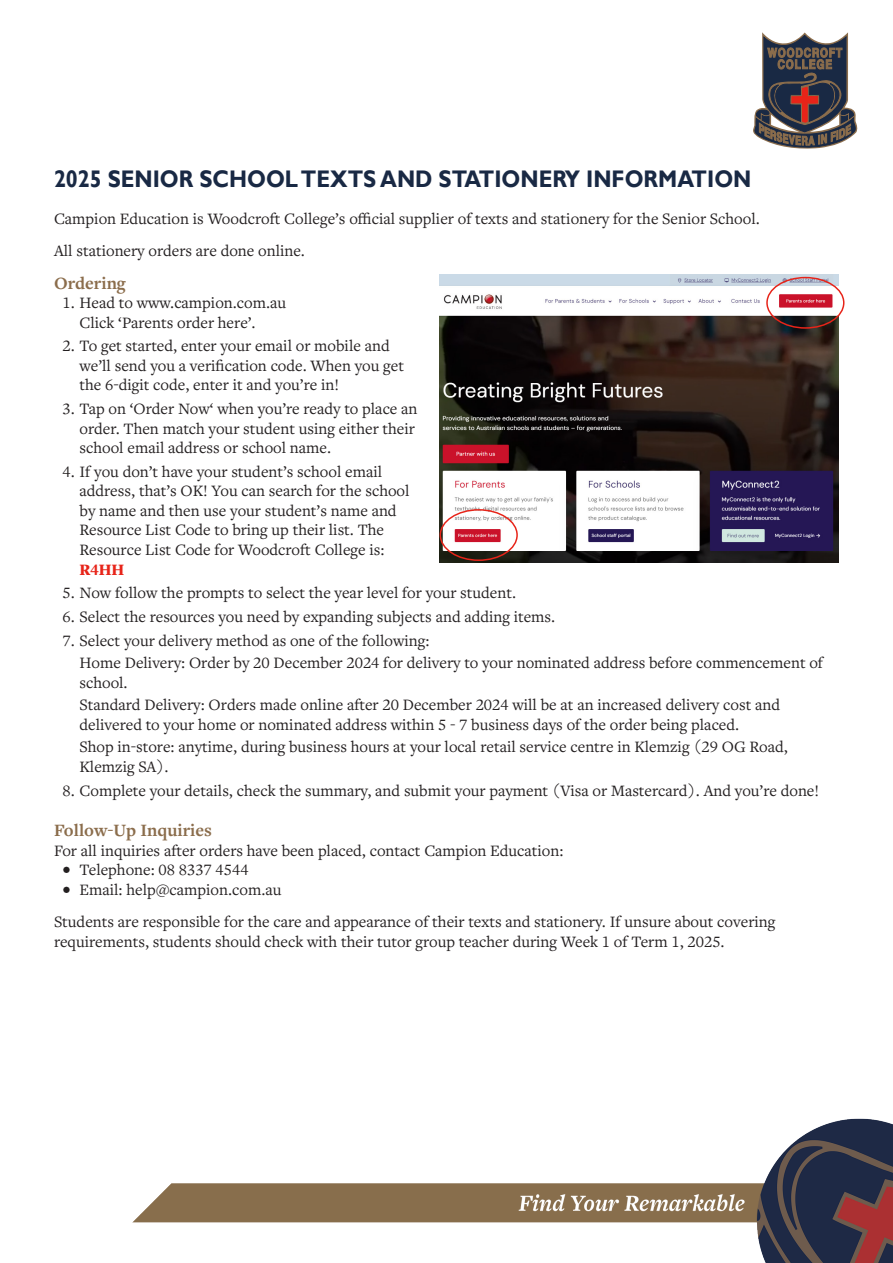
<style>
.page{position:relative;width:893px;height:1263px;background:#fff}
.page>*{position:absolute;margin:0;border:0;box-sizing:border-box;transform-origin:0 0}
.t1{font:700 24px "Gill Sans";color:#192944;scale:.9 1}
.t2{font:700 18px "Freight Text Pro";color:#8b6d4c}
.t3{font:16.5px/19.5px "Freight Text Pro";color:#231f20}
.s1{font-weight:900;color:#e72419}
</style>
<div class="page">
<svg style="left:753px;top:32px;width:105px;height:117px"></svg>
<img style="left:132px;top:1118px;width:761px;height:145px">
<img style="left:440px;top:274px;width:398px;height:288px">
<div style="left:766px;top:277px;width:78px;height:52px;border:2px solid #e72419;border-radius:50%"></div>
<div style="left:440px;top:509px;width:78px;height:52px;border:2px solid #e72419;border-radius:50%"></div>
<p class="t1" style="left:54px;top:164px;width:776px">2025 SENIOR SCHOOL TEXTS AND STATIONERY INFORMATION</p>
<p class="t3" style="left:54px;top:209px;width:707px">Campion Education is Woodcroft College’s official supplier of texts and stationery for the Senior School.</p>
<p class="t3" style="left:54px;top:241px;width:253px">All stationery orders are done online.</p>
<p class="t2" style="left:54px;top:271px;width:73px">Ordering</p>
<p class="t3" style="left:80px;top:293px;width:208px;text-indent:-17px">1. Head to www.campion.com.au<br>Click ‘Parents order here’.</p>
<p class="t3" style="left:80px;top:336px;width:326px;text-indent:-17px">2. To get started, enter your email or mobile and we’ll send you a verification code. When you get the 6-digit code, enter it and you’re in!</p>
<p class="t3" style="left:80px;top:399px;width:340px;text-indent:-17px">3. Tap on ‘Order Now‘ when you’re ready to place an order. Then match your student using either their school email address or school name.</p>
<p class="t3" style="left:80px;top:461px;width:332px;text-indent:-17px">4. If you don’t have your student’s school email address, that’s OK! You can search for the school by name and then use your student’s name and Resource List Code to bring up their list. The Resource List Code for Woodcroft College is:<br><span class="s1">R4HH</span></p>
<p class="t3" style="left:63px;top:583px;width:455px">5. Now follow the prompts to select the year level for your student.</p>
<p class="t3" style="left:63px;top:606px;width:494px">6. Select the resources you need by expanding subjects and adding items.</p>
<p class="t3" style="left:80px;top:629px;width:745px;line-height:22.5px;text-indent:-17px">7. Select your delivery method as one of the following:<br>Home Delivery: Order by 20 December 2024 for delivery to your nominated address before commencement of</p>
<p class="t3" style="left:80px;top:671px;width:702px;line-height:22.5px">school.<br>Standard Delivery: Orders made online after 20 December 2024 will be at an increased delivery cost and</p>
<p class="t3" style="left:80px;top:713px;width:710px;line-height:22.5px">delivered to your home or nominated address within 5 - 7 business days of the order being placed.<br>Shop in-store: anytime, during business hours at your local retail service centre in Klemzig (29 OG Road,</p>
<p class="t3" style="left:80px;top:756px;width:91px">Klemzig SA).</p>
<p class="t3" style="left:63px;top:780px;width:758px">8. Complete your details, check the summary, and submit your payment (Visa or Mastercard). And you’re done!</p>
<p class="t2" style="left:54px;top:818px;width:159px">Follow-Up Inquiries</p>
<p class="t3" style="left:54px;top:840px;width:511px">For all inquiries after orders have been placed, contact Campion Education:</p>
<p class="t3" style="left:63px;top:860px;width:188px">• Telephone: 08 8337 4544</p>
<p class="t3" style="left:63px;top:879px;width:221px">• Email: help@campion.com.au</p>
<p class="t3" style="left:54px;top:911px;width:723px">Students are responsible for the care and appearance of their texts and stationery. If unsure about covering requirements, students should check with their tutor group teacher during Week 1 of Term 1, 2025.</p>
</div>
